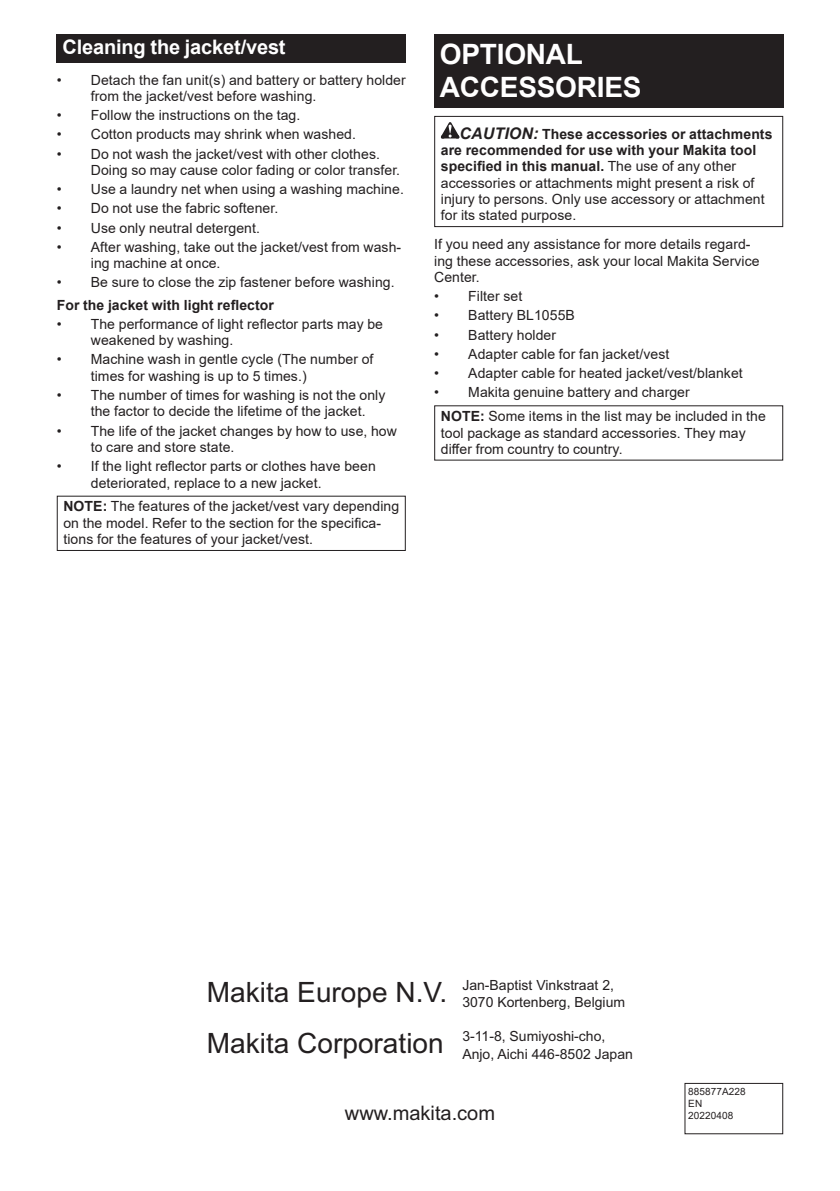
<style>
.page{position:relative;width:840px;height:1191px;background:#fff}
.page>*{position:absolute;margin:0;border:0;box-sizing:border-box;transform-origin:0 0}
.t1{font:700 28px/32.8px "Arial";letter-spacing:-.01em;color:#fff}
.t2{font:28px "Arial";color:#231f20}
.t3{font:700 20px "Arial";letter-spacing:-.01em;color:#fff}
.t4{font:20px "Arial";color:#231f20}
.t5{font:14px/16.4px "Arial";letter-spacing:.005em;color:#231f20}
.t6{font:700 14px "Arial";letter-spacing:.005em;color:#231f20}
.t7{font:10px/11.8px "Arial";letter-spacing:.005em;color:#231f20}
.s1{font-weight:700}
.s2{font-weight:700;font-style:italic;font-size:16px}
.s3{font-size:28px}
</style>
<div class="page">
<div style="left:57px;top:34px;width:348px;height:29px;background:#231f20"></div>
<div style="left:57px;top:495px;width:348px;height:56px;border:1px solid #231f20"></div>
<div style="left:434px;top:34px;width:348px;height:74px;background:#231f20"></div>
<svg style="left:440px;top:122px;width:19px;height:16px"></svg>
<div style="left:434px;top:116px;width:348px;height:111px;border:1px solid #231f20"></div>
<div style="left:684px;top:1083px;width:98px;height:51px;border:1px solid #231f20"></div>
<h2 class="t3" style="left:62px;top:33px;width:224px">Cleaning the jacket/vest</h2>
<p class="t5" style="left:91px;top:71px;width:316px;text-indent:-34px">• Detach the fan unit(s) and battery or battery holder from the jacket/vest before washing.</p>
<p class="t5" style="left:57px;top:107px;width:245px">• Follow the instructions on the tag.</p>
<p class="t5" style="left:57px;top:126px;width:300px">• Cotton products may shrink when washed.</p>
<p class="t5" style="left:91px;top:145px;width:311px;text-indent:-34px">• Do not wash the jacket/vest with other clothes.<br>Doing so may cause color fading or color transfer.</p>
<p class="t5" style="left:57px;top:181px;width:348px">• Use a laundry net when using a washing machine.</p>
<p class="t5" style="left:57px;top:200px;width:223px">• Do not use the fabric softener.</p>
<p class="t5" style="left:57px;top:219px;width:205px">• Use only neutral detergent.</p>
<p class="t5" style="left:91px;top:239px;width:312px;text-indent:-34px">• After washing, take out the jacket/vest from wash&shy;ing machine at once.</p>
<p class="t5" style="left:57px;top:274px;width:339px">• Be sure to close the zip fastener before washing.</p>
<p class="t6" style="left:57px;top:295px;width:218px">For the jacket with light reflector</p>
<p class="t5" style="left:91px;top:315px;width:293px;text-indent:-34px">• The performance of light reflector parts may be weakened by washing.</p>
<p class="t5" style="left:91px;top:351px;width:284px;text-indent:-34px">• Machine wash in gentle cycle (The number of times for washing is up to 5 times.)</p>
<p class="t5" style="left:91px;top:387px;width:296px;text-indent:-34px">• The number of times for washing is not the only the factor to decide the lifetime of the jacket.</p>
<p class="t5" style="left:91px;top:422px;width:307px;text-indent:-34px">• The life of the jacket changes by how to use, how to care and store state.</p>
<p class="t5" style="left:91px;top:458px;width:286px;text-indent:-34px">• If the light reflector parts or clothes have been deteriorated, replace to a new jacket.</p>
<p class="t5" style="left:63px;top:498px;width:337px"><span class="s1">NOTE:</span> The features of the jacket/vest vary depending on the model. Refer to the section for the specifica&shy;tions for the features of your jacket/vest.</p>
<h1 class="t1" style="left:439px;top:38px;width:203px">OPTIONAL<br>ACCESSORIES</h1>
<p class="t5" style="left:440px;top:125px;width:333px;text-indent:19px"><span class="s2">CAUTION:</span> <span class="s1">These accessories or attachments are recommended for use with your Makita tool specified in this manual.</span> The use of any other accessories or attachments might present a risk of injury to persons. Only use accessory or attachment for its stated purpose.</p>
<p class="t5" style="left:434px;top:236px;width:327px">If you need any assistance for more details regard&shy;ing these accessories, ask your local Makita Service<br>Center.</p>
<p class="t5" style="left:434px;top:288px;width:90px">• Filter set</p>
<p class="t5" style="left:434px;top:307px;width:142px">• Battery BL1055B</p>
<p class="t5" style="left:434px;top:326px;width:123px">• Battery holder</p>
<p class="t5" style="left:434px;top:345px;width:237px">• Adapter cable for fan jacket/vest</p>
<p class="t5" style="left:434px;top:365px;width:310px">• Adapter cable for heated jacket/vest/blanket</p>
<p class="t5" style="left:440px;top:380px;width:326px;line-height:23.8px;text-indent:-7px">• Makita genuine battery and charger<br><span class="s1">NOTE:</span> Some items in the list may be included in the</p>
<p class="t5" style="left:440px;top:424px;width:306px">tool package as standard accessories. They may differ from country to country.</p>
<p class="t5" style="left:462px;top:977px;width:164px">Jan-Baptist Vinkstraat 2,<br>3070 Kortenberg, Belgium</p>
<h1 class="t2" style="left:207px;top:974px;width:242px">Makita Europe N.V.</h1>
<p class="t5" style="left:462px;top:1026px;width:172px;line-height:18px;text-indent:-255px"><span class="s3">Makita Corporation</span> 3-11-8, Sumiyoshi-cho,<br>Anjo, Aichi 446-8502 Japan</p>
<h2 class="t4" style="left:345px;top:1100px;width:152px">www.makita.com</h2>
<p class="t7" style="left:688px;top:1085px;width:59px">885877A228<br>EN<br>20220408</p>
</div>
